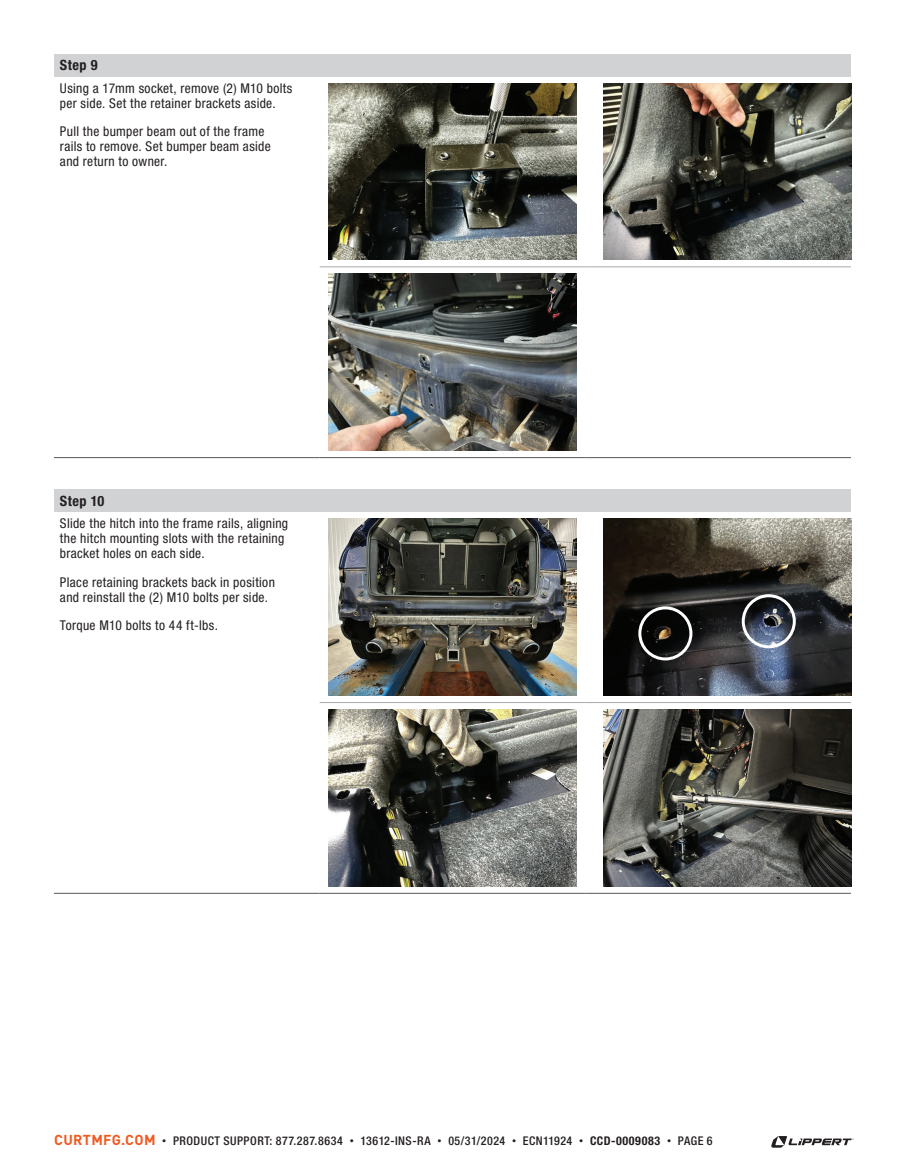
<style>
.page{position:relative;width:905px;height:1175px;background:#fff}
.page>*{position:absolute;margin:0;border:0;box-sizing:border-box;transform-origin:0 0}
.t1{font:700 condensed 14.25px "Helvetica Neue LT Std";letter-spacing:.035em;color:#231f20}
.t2{font:condensed 13.5px/15px "Helvetica Neue LT Std";letter-spacing:.025em;color:#231f20}
.t3{font:500 condensed 12px "Helvetica Neue LT Std";letter-spacing:.04em;color:#231f20}
.s1{font-family:"DINOT";font-weight:700;font-stretch:normal;font-size:14.25px;color:#f15921}
.s2{font-family:"DINOT";font-weight:400;font-stretch:normal;font-size:9px}
.s3{font-weight:700}
</style>
<div class="page">
<svg style="left:771px;top:1136px;width:82px;height:11px"></svg>
<div style="left:54px;top:54px;width:796px;height:22px;background:#d1d2d4"></div>
<hr style="left:320px;top:457px;width:265px;height:1px;background:#57585a">
<hr style="left:585px;top:457px;width:265px;height:1px;background:#57585a">
<hr style="left:54px;top:457px;width:266px;height:1px;background:#57585a">
<hr style="left:320px;top:266px;width:265px;height:1px;background:#a8a9ad">
<hr style="left:585px;top:266px;width:265px;height:1px;background:#a8a9ad">
<img style="left:329px;top:83px;width:247px;height:177px">
<img style="left:603px;top:83px;width:248px;height:177px">
<img style="left:329px;top:274px;width:247px;height:176px">
<div style="left:54px;top:490px;width:796px;height:22px;background:#d1d2d4"></div>
<hr style="left:320px;top:893px;width:265px;height:1px;background:#57585a">
<hr style="left:585px;top:893px;width:265px;height:1px;background:#57585a">
<hr style="left:54px;top:893px;width:266px;height:1px;background:#57585a">
<hr style="left:320px;top:702px;width:265px;height:1px;background:#a8a9ad">
<hr style="left:585px;top:702px;width:265px;height:1px;background:#a8a9ad">
<img style="left:329px;top:519px;width:247px;height:176px">
<img style="left:603px;top:519px;width:248px;height:176px">
<img style="left:329px;top:709px;width:247px;height:177px">
<img style="left:603px;top:709px;width:248px;height:177px">
<div style="left:638px;top:606px;width:54px;height:54px;border:3px solid #fff;border-radius:50%"></div>
<div style="left:741px;top:594px;width:54px;height:54px;border:3px solid #fff;border-radius:50%"></div>
<p class="t1" style="left:60px;top:56px;width:39px">Step 9</p>
<p class="t2" style="left:60px;top:80px;width:234px">Using a 17mm socket, remove (2) M10 bolts per side. Set the retainer brackets aside.</p>
<p class="t2" style="left:60px;top:124px;width:212px">Pull the bumper beam out of the frame rails to remove. Set bumper beam aside and return to owner.</p>
<p class="t1" style="left:60px;top:492px;width:46px">Step 10</p>
<p class="t2" style="left:60px;top:516px;width:230px">Slide the hitch into the frame rails, aligning the hitch mounting slots with the retaining bracket holes on each side.</p>
<p class="t2" style="left:60px;top:574px;width:216px">Place retaining brackets back in position and reinstall the (2) M10 bolts per side.</p>
<p class="t2" style="left:60px;top:618px;width:159px">Torque M10 bolts to 44 ft-lbs.</p>
<p class="t3" style="left:54px;top:1133px;width:660px"><span class="s1">CURTMFG.COM</span> <span class="s2">•</span> PRODUCT SUPPORT: 877.287.8634 <span class="s2">•</span> 13612-INS-RA <span class="s2">•</span> 05/31/2024 <span class="s2">•</span> ECN11924 <span class="s2">•</span> <span class="s3">CCD-0009083</span> <span class="s2">•</span> PAGE 6</p>
</div>
